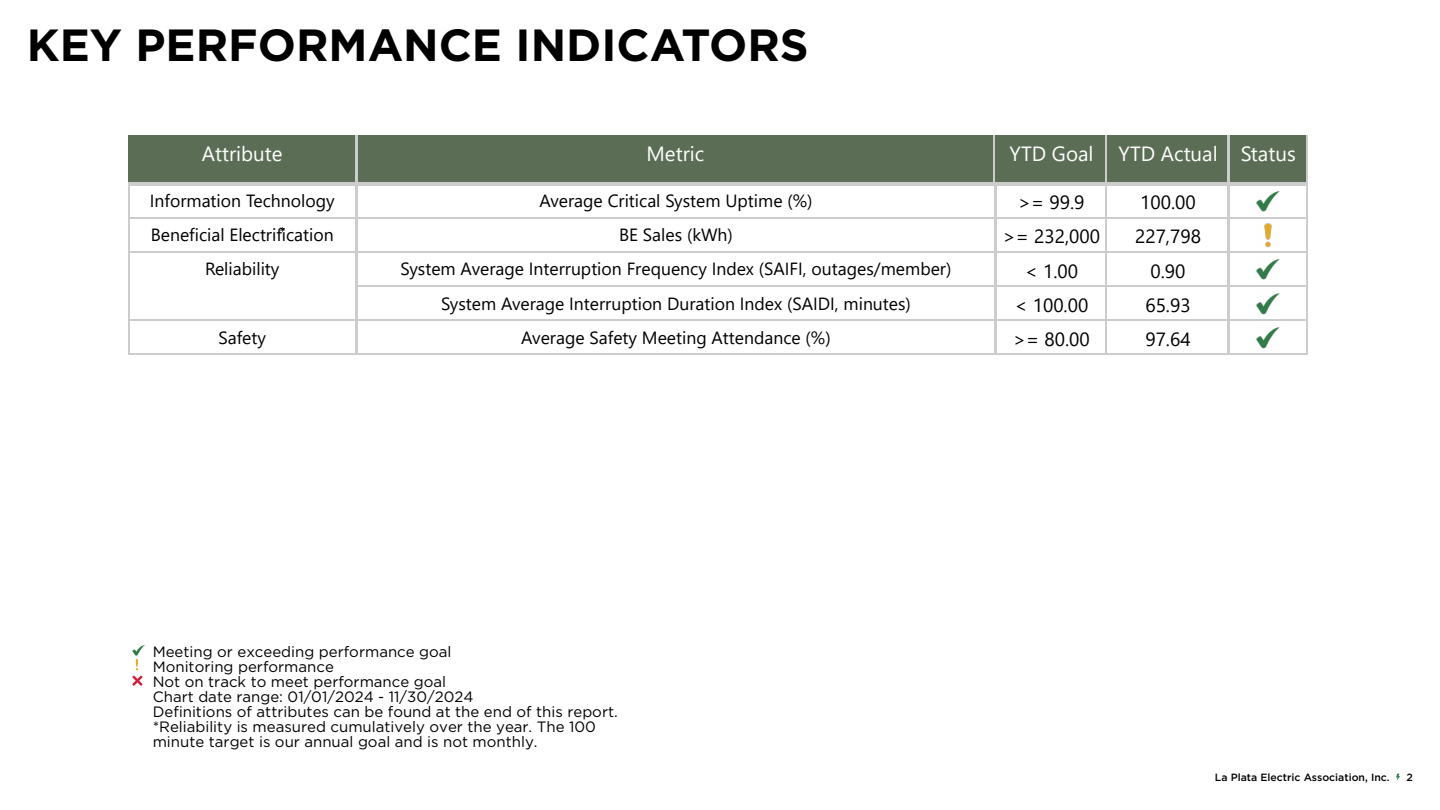
<style>
.page{position:relative;width:1440px;height:810px;background:#fff}
.page>*{position:absolute;margin:0;border:0;box-sizing:border-box;transform-origin:0 0}
.t1{font:700 45px "Gotham";color:#000}
.t2{font:20.55px "Segoe UI";color:#fff}
.t3{font:19.12px "Segoe UI";color:#000}
.t4{font:17.62px "Segoe UI";color:#000}
.t5{font:15px/15px "Gotham";color:#000}
.t6{font:500 10.5px "Gotham";color:#000}
</style>
<div class="page">
<svg style="left:1396px;top:774px;width:4px;height:7px"></svg>
<div style="left:129px;top:135px;width:229px;height:49px;background:#5b6d55"></div>
<hr style="left:355px;top:135px;width:3px;height:49px;background:#ccc">
<hr style="left:129px;top:183px;width:229px;height:1px;background:#ccc">
<div style="left:358px;top:135px;width:637px;height:49px;background:#5b6d55"></div>
<hr style="left:993px;top:135px;width:2px;height:49px;background:#ccc">
<hr style="left:358px;top:183px;width:637px;height:1px;background:#ccc">
<div style="left:995px;top:135px;width:113px;height:49px;background:#5b6d55"></div>
<hr style="left:1106px;top:135px;width:2px;height:49px;background:#ccc">
<hr style="left:995px;top:183px;width:113px;height:1px;background:#ccc">
<div style="left:1108px;top:135px;width:122px;height:49px;background:#5b6d55"></div>
<hr style="left:1228px;top:135px;width:2px;height:49px;background:#ccc">
<hr style="left:1108px;top:183px;width:122px;height:1px;background:#ccc">
<div style="left:1230px;top:135px;width:78px;height:49px;background:#5b6d55"></div>
<hr style="left:1306px;top:135px;width:2px;height:49px;background:#ccc">
<hr style="left:1230px;top:183px;width:78px;height:1px;background:#ccc">
<hr style="left:129px;top:217px;width:229px;height:2px;background:#ccc">
<hr style="left:355px;top:184px;width:3px;height:35px;background:#ccc">
<hr style="left:129px;top:184px;width:229px;height:1px;background:#ccc">
<hr style="left:129px;top:184px;width:1px;height:35px;background:#ccc">
<hr style="left:358px;top:217px;width:637px;height:2px;background:#ccc">
<hr style="left:358px;top:184px;width:637px;height:1px;background:#ccc">
<hr style="left:994px;top:184px;width:1px;height:35px;background:#ccc">
<hr style="left:995px;top:217px;width:113px;height:2px;background:#ccc">
<hr style="left:1106px;top:184px;width:2px;height:35px;background:#ccc">
<hr style="left:995px;top:184px;width:113px;height:1px;background:#ccc">
<hr style="left:995px;top:184px;width:2px;height:35px;background:#ccc">
<hr style="left:1108px;top:217px;width:122px;height:2px;background:#ccc">
<hr style="left:1228px;top:184px;width:2px;height:35px;background:#ccc">
<hr style="left:1108px;top:184px;width:122px;height:1px;background:#ccc">
<hr style="left:1230px;top:217px;width:78px;height:2px;background:#ccc">
<hr style="left:1306px;top:184px;width:2px;height:35px;background:#ccc">
<hr style="left:1230px;top:184px;width:78px;height:1px;background:#ccc">
<img style="left:1256px;top:191px;width:24px;height:21px">
<hr style="left:129px;top:251px;width:229px;height:2px;background:#ccc">
<hr style="left:355px;top:219px;width:3px;height:34px;background:#ccc">
<hr style="left:129px;top:219px;width:1px;height:34px;background:#ccc">
<hr style="left:358px;top:251px;width:637px;height:2px;background:#ccc">
<hr style="left:994px;top:219px;width:1px;height:34px;background:#ccc">
<hr style="left:995px;top:251px;width:113px;height:2px;background:#ccc">
<hr style="left:1106px;top:219px;width:2px;height:34px;background:#ccc">
<hr style="left:995px;top:219px;width:2px;height:34px;background:#ccc">
<hr style="left:1108px;top:251px;width:122px;height:2px;background:#ccc">
<hr style="left:1228px;top:219px;width:2px;height:34px;background:#ccc">
<hr style="left:1230px;top:251px;width:78px;height:2px;background:#ccc">
<hr style="left:1306px;top:219px;width:2px;height:34px;background:#ccc">
<img style="left:1264px;top:223px;width:8px;height:25px">
<hr style="left:129px;top:319px;width:229px;height:3px;background:#ccc">
<hr style="left:355px;top:253px;width:3px;height:69px;background:#ccc">
<hr style="left:129px;top:253px;width:1px;height:69px;background:#ccc">
<hr style="left:358px;top:285px;width:637px;height:3px;background:#ccc">
<hr style="left:994px;top:253px;width:1px;height:35px;background:#ccc">
<hr style="left:995px;top:285px;width:113px;height:3px;background:#ccc">
<hr style="left:1106px;top:253px;width:2px;height:35px;background:#ccc">
<hr style="left:995px;top:253px;width:2px;height:35px;background:#ccc">
<hr style="left:1108px;top:285px;width:122px;height:3px;background:#ccc">
<hr style="left:1228px;top:253px;width:2px;height:35px;background:#ccc">
<hr style="left:1230px;top:285px;width:78px;height:3px;background:#ccc">
<hr style="left:1306px;top:253px;width:2px;height:35px;background:#ccc">
<img style="left:1256px;top:259px;width:24px;height:21px">
<hr style="left:358px;top:319px;width:637px;height:3px;background:#ccc">
<hr style="left:994px;top:288px;width:1px;height:34px;background:#ccc">
<hr style="left:995px;top:319px;width:113px;height:3px;background:#ccc">
<hr style="left:1106px;top:288px;width:2px;height:34px;background:#ccc">
<hr style="left:995px;top:288px;width:2px;height:34px;background:#ccc">
<hr style="left:1108px;top:319px;width:122px;height:3px;background:#ccc">
<hr style="left:1228px;top:288px;width:2px;height:34px;background:#ccc">
<hr style="left:1230px;top:319px;width:78px;height:3px;background:#ccc">
<hr style="left:1306px;top:288px;width:2px;height:34px;background:#ccc">
<img style="left:1256px;top:293px;width:24px;height:22px">
<hr style="left:355px;top:322px;width:3px;height:33px;background:#ccc">
<hr style="left:129px;top:354px;width:229px;height:1px;background:#ccc">
<hr style="left:129px;top:322px;width:1px;height:33px;background:#ccc">
<hr style="left:358px;top:354px;width:637px;height:1px;background:#ccc">
<hr style="left:994px;top:322px;width:1px;height:33px;background:#ccc">
<hr style="left:1106px;top:322px;width:2px;height:33px;background:#ccc">
<hr style="left:995px;top:354px;width:113px;height:1px;background:#ccc">
<hr style="left:995px;top:322px;width:2px;height:33px;background:#ccc">
<hr style="left:1228px;top:322px;width:2px;height:33px;background:#ccc">
<hr style="left:1108px;top:354px;width:122px;height:1px;background:#ccc">
<hr style="left:1306px;top:322px;width:2px;height:33px;background:#ccc">
<hr style="left:1230px;top:354px;width:78px;height:1px;background:#ccc">
<img style="left:1256px;top:327px;width:24px;height:22px">
<svg style="left:280px;top:227px;width:4px;height:5px"></svg>
<svg style="left:132px;top:645px;width:13px;height:41px"></svg>
<h1 class="t1" style="left:27px;top:16px;width:783px">KEY PERFORMANCE INDICATORS</h1>
<h2 class="t2" style="left:202px;top:134px;width:82px">Attribute</h2>
<h2 class="t2" style="left:647px;top:134px;width:59px">Metric</h2>
<h2 class="t2" style="left:1009px;top:134px;width:326px">YTD Goal YTD Actual Status ID</h2>
<p class="t4" style="left:150px;top:184px;width:186px">Information Technology</p>
<p class="t4" style="left:539px;top:184px;width:274px">Average Critical System Uptime (%)</p>
<p class="t3" style="left:1018px;top:184px;width:68px">&gt;= 99.9</p>
<p class="t3" style="left:1140px;top:184px;width:57px">100.00</p>
<p class="t4" style="left:151px;top:218px;width:185px">Beneficial Electrification</p>
<p class="t4" style="left:619px;top:218px;width:115px">BE Sales (kWh)</p>
<p class="t3" style="left:1003px;top:219px;width:99px">&gt;= 232,000</p>
<p class="t3" style="left:1135px;top:219px;width:67px">227,798</p>
<p class="t4" style="left:205px;top:253px;width:76px">Reliability</p>
<p class="t4" style="left:401px;top:253px;width:552px">System Average Interruption Frequency Index (SAIFI, outages/member)</p>
<p class="t3" style="left:1025px;top:253px;width:55px">&lt; 1.00</p>
<p class="t3" style="left:1151px;top:253px;width:37px">0.90</p>
<p class="t4" style="left:441px;top:287px;width:471px">System Average Interruption Duration Index (SAIDI, minutes)</p>
<p class="t3" style="left:1014px;top:287px;width:75px">&lt; 100.00</p>
<p class="t3" style="left:1145px;top:287px;width:47px">65.93</p>
<p class="t4" style="left:218px;top:321px;width:49px">Safety</p>
<p class="t4" style="left:521px;top:321px;width:311px">Average Safety Meeting Attendance (%)</p>
<p class="t3" style="left:1013px;top:321px;width:78px">&gt;= 80.00</p>
<p class="t3" style="left:1145px;top:321px;width:47px">97.64</p>
<p class="t5" style="left:153px;top:644px;width:467px">Meeting or exceeding performance goal<br>Monitoring performance<br>Not on track to meet performance goal<br>Chart date range: 01/01/2024 - 11/30/2024<br>Definitions of attributes can be found at the end of this report. *Reliability is measured cumulatively over the year. The 100 minute target is our annual goal and is not monthly.</p>
<p class="t6" style="left:1215px;top:770px;width:176px">La Plata Electric Association, Inc.</p>
<p class="t6" style="left:1407px;top:770px;width:8px">2</p>
</div>
